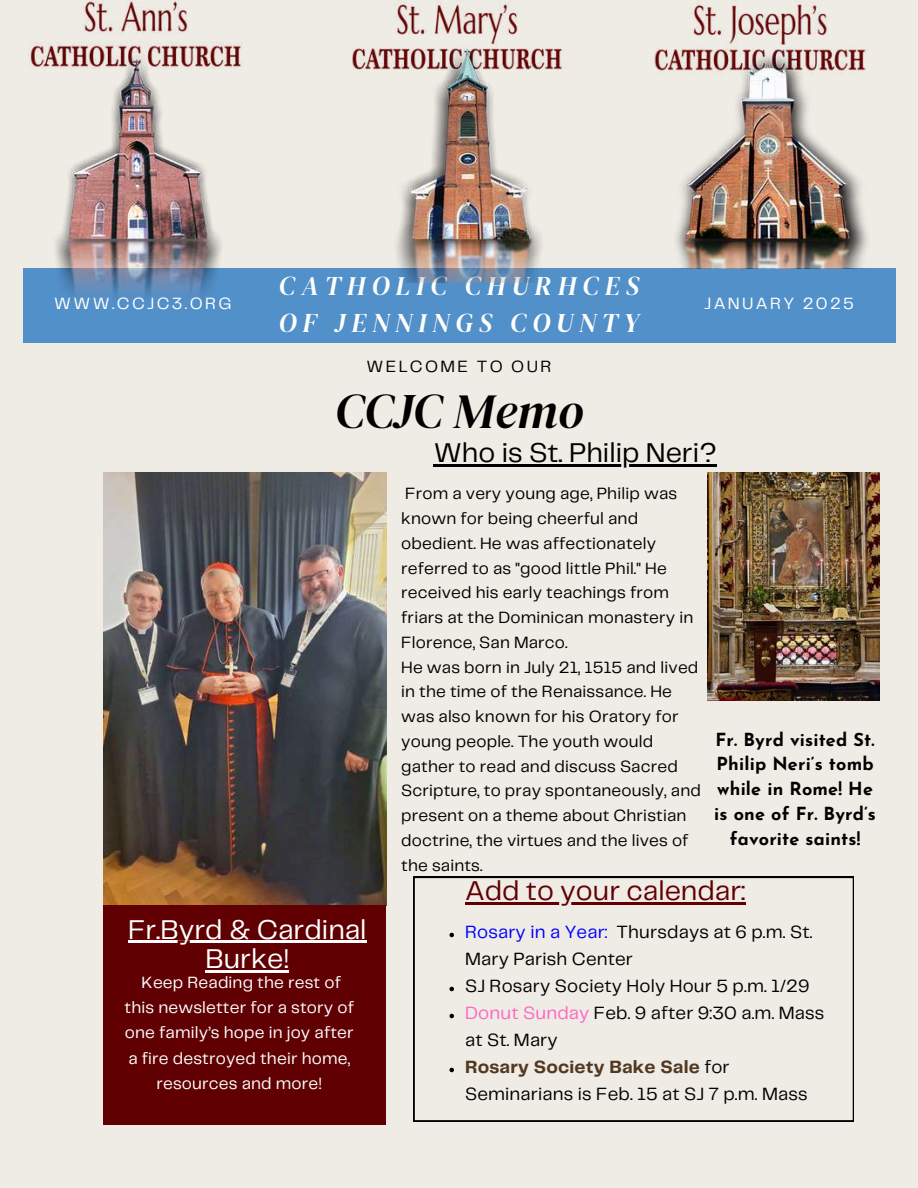
<style>
.page{position:relative;width:918px;height:1188px;background:#efebe5}
.page>*{position:absolute;margin:0;border:0;box-sizing:border-box;transform-origin:0 0}
.t1{font:italic 49.05px "DM Serif Display";color:#000}
.t2{font:28.2px/29.7px "Telegraf";color:#fff;text-align:center}
.t3{font:28.2px "Telegraf";color:#000}
.t4{font:28.2px "Telegraf";color:#600003}
.t5{font:italic 26.85px/37px "DM Serif Display";letter-spacing:.225em;color:#fff}
.t6{font:18.45px/27px "Telegraf";letter-spacing:.01em;color:#000}
.t7{font:700 18px/24.8px "Josefin Sans";letter-spacing:.01em;color:#000;text-align:center}
.t8{font:16.95px/24.8px "Telegraf";letter-spacing:.01em;color:#000}
.t9{font:16.95px/25.3px "Telegraf";letter-spacing:.01em;color:#fff;text-align:center}
.t10{font:16.95px "Telegraf";letter-spacing:.14em;color:#fff}
.t11{font:16.95px "Telegraf";letter-spacing:.14em;color:#000}
.s1{color:#00f}
.s2{color:#ff66c4}
.s3{font-weight:700;color:#513820}
</style>
<div class="page">
<div style="left:23px;top:268px;width:872px;height:75px;background:#5290c9"></div>
<img style="left:104px;top:473px;width:282px;height:433px">
<div style="left:104px;top:906px;width:282px;height:219px;background:#600003"></div>
<svg style="left:414px;top:877px;width:440px;height:244px"></svg>
<img style="left:30px;top:0;width:213px;height:296px">
<img style="left:352px;top:3px;width:213px;height:279px">
<img style="left:654px;top:1px;width:214px;height:268px">
<hr style="left:434px;top:465px;width:283px;height:2px;background:#000">
<svg style="left:449px;top:933px;width:5px;height:4px"></svg>
<svg style="left:449px;top:987px;width:5px;height:4px"></svg>
<svg style="left:449px;top:1014px;width:5px;height:4px"></svg>
<svg style="left:449px;top:1068px;width:5px;height:4px"></svg>
<hr style="left:128px;top:941px;width:239px;height:2px;background:#fff">
<hr style="left:205px;top:970px;width:84px;height:3px;background:#fff">
<hr style="left:465px;top:902px;width:280px;height:3px;background:#600003">
<img style="left:707px;top:473px;width:172px;height:228px">
<h3 class="t5" style="left:279px;top:267px;width:362px">CATHOLIC CHURHCES<br>OF JENNINGS COUNTY</h3>
<p class="t10" style="left:54px;top:296px;width:179px">WWW.CCJC3.ORG</p>
<p class="t10" style="left:704px;top:296px;width:151px">JANUARY 2025</p>
<p class="t11" style="left:366px;top:359px;width:187px">WELCOME TO OUR</p>
<h1 class="t1" style="left:335px;top:377px;width:249px">CCJC Memo</h1>
<h2 class="t3" style="left:434px;top:441px;width:285px">Who is St. Philip Neri?</h2>
<p class="t8" style="left:401px;top:482px;width:301px">From a very young age, Philip was known for being cheerful and obedient. He was affectionately referred to as "good little Phil." He received his early teachings from friars at the Dominican monastery in<br>Florence, San Marco.<br>He was born in July 21, 1515 and lived in the time of the Renaissance. He was also known for his Oratory for young people. The youth would gather to read and discuss Sacred<br>Scripture, to pray spontaneously, and present on a theme about Christian doctrine, the virtues and the lives of the saints.</p>
<p class="t7" style="left:714px;top:729px;width:163px">Fr. Byrd visited St.<br>Philip Neri’s tomb while in Rome! He is one of Fr. Byrd’s favorite saints!</p>
<h2 class="t2" style="left:128px;top:916px;width:240px">Fr.Byrd &amp; Cardinal<br>Burke!</h2>
<p class="t9" style="left:125px;top:970px;width:231px">Keep Reading the rest of this newsletter for a story of one family’s hope in joy after a fire destroyed their home, resources and more!</p>
<h2 class="t4" style="left:465px;top:879px;width:282px">Add to your calendar:</h2>
<p class="t6" style="left:465px;top:920px;width:361px"><span class="s1">Rosary in a Year:</span> Thursdays at 6 p.m. St.<br>Mary Parish Center<br>SJ Rosary Society Holy Hour 5 p.m. 1/29<br><span class="s2">Donut Sunday</span> Feb. 9 after 9:30 a.m. Mass at St. Mary<br><span class="s3">Rosary Society Bake Sale</span> for<br>Seminarians is Feb. 15 at SJ 7 p.m. Mass</p>
</div>
